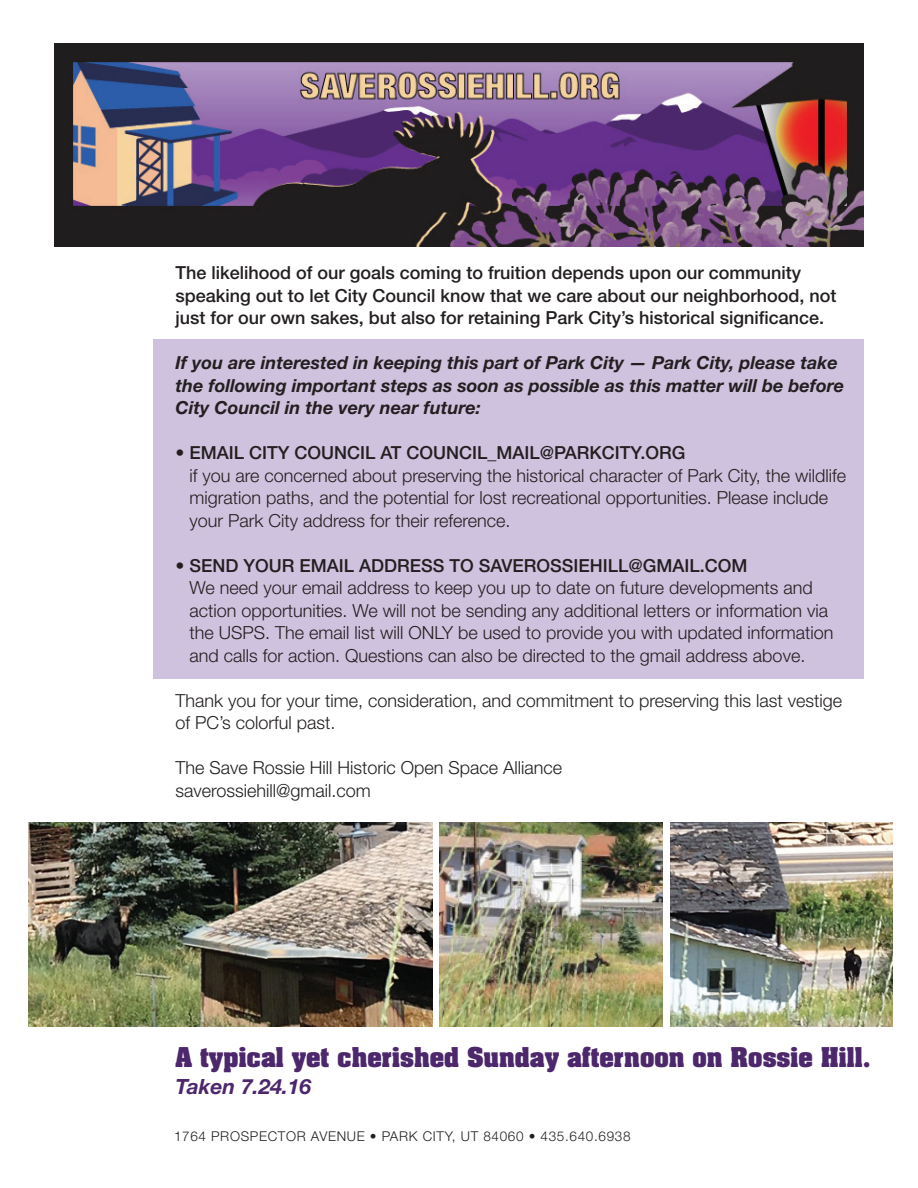
<style>
.page{position:relative;width:918px;height:1188px;background:#fff}
.page>*{position:absolute;margin:0;border:0;box-sizing:border-box;transform-origin:0 0}
.t1{font:700 23.25px "Aachen";color:#4c276c}
.t2{font:italic 700 21px "Helvetica Neue";color:#4c276c}
.t3{font:300 18px/22.5px "Helvetica Neue LT Std";color:#231f20}
.t4{font:500 18px/22.5px "Helvetica Neue";color:#231f20}
.t5{font:italic 700 18px/22.5px "Helvetica Neue";color:#231f20}
.t6{font:300 13.5px "Helvetica Neue LT Std";letter-spacing:.05em;color:#231f20}
.s1{font-family:"Helvetica Neue LT Std";font-weight:300}
</style>
<div class="page">
<div style="left:153px;top:339px;width:711px;height:339px;background:#cfc2de"></div>
<img style="left:28px;top:823px;width:404px;height:204px">
<img style="left:440px;top:823px;width:222px;height:204px">
<img style="left:670px;top:823px;width:222px;height:204px">
<img style="left:54px;top:43px;width:810px;height:203px">
<p class="t4" style="left:176px;top:261px;width:662px">The likelihood of our goals coming to fruition depends upon our community speaking out to let City Council know that we care about our neighborhood, not just for our own sakes, but also for retaining Park City’s historical significance.</p>
<p class="t5" style="left:176px;top:351px;width:670px">If you are interested in keeping this part of Park City — Park City, please take the following important steps as soon as possible as this matter will be before<br>City Council in the very near future:</p>
<p class="t4" style="left:176px;top:441px;width:511px"><span class="s1">•</span> EMAIL CITY COUNCIL AT COUNCIL_MAIL@PARKCITY.ORG</p>
<p class="t3" style="left:190px;top:464px;width:658px">if you are concerned about preserving the historical character of Park City, the wildlife migration paths, and the potential for lost recreational opportunities. Please include your Park City address for their reference.</p>
<p class="t4" style="left:176px;top:554px;width:574px"><span class="s1">•</span> SEND YOUR EMAIL ADDRESS TO SAVEROSSIEHILL@GMAIL.COM</p>
<p class="t3" style="left:190px;top:576px;width:646px">We need your email address to keep you up to date on future developments and action opportunities. We will not be sending any additional letters or information via the USPS. The email list will ONLY be used to provide you with updated information and calls for action. Questions can also be directed to the gmail address above.</p>
<p class="t3" style="left:176px;top:689px;width:668px">Thank you for your time, consideration, and commitment to preserving this last vestige of PC’s colorful past.</p>
<p class="t3" style="left:176px;top:756px;width:388px">The Save Rossie Hill Historic Open Space Alliance saverossiehill@gmail.com</p>
<p class="t1" style="left:176px;top:1040px;width:697px">A typical yet cherished Sunday afternoon on Rossie Hill.</p>
<p class="t2" style="left:176px;top:1073px;width:137px">Taken 7.24.16</p>
<p class="t6" style="left:174px;top:1128px;width:458px">1764 PROSPECTOR AVENUE • PARK CITY, UT 84060 • 435.640.6938</p>
</div>
